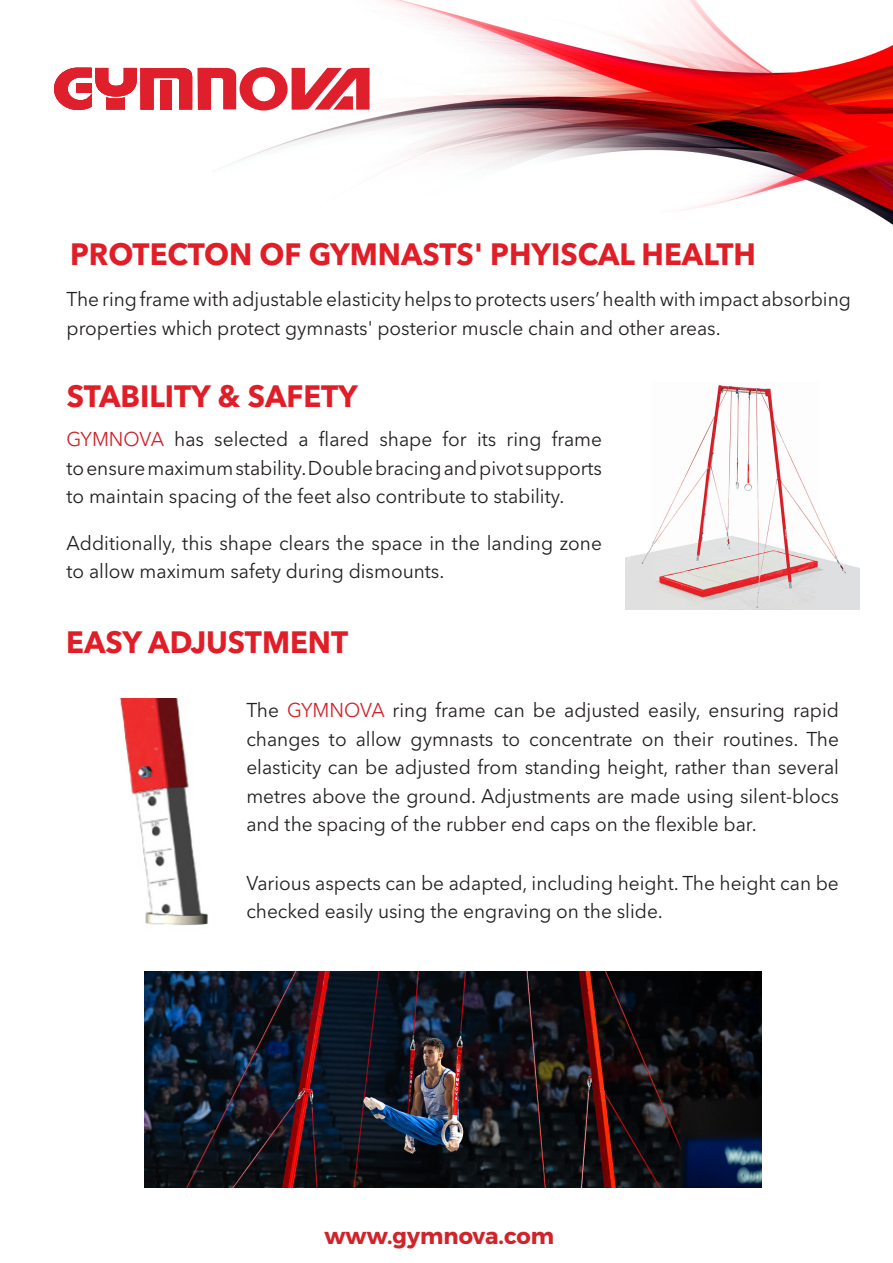
<style>
.page{position:relative;width:893px;height:1263px;background:#fff}
.page>*{position:absolute;margin:0;border:0;box-sizing:border-box;transform-origin:0 0}
.t1{font:700 30.6px "Avenir Next LT Pro";color:#e11e27;scale:.96 1}
.t2{font:700 22.5px "Montserrat";color:#d1232a}
.t3{font:19.95px/28.5px "Avenir Next LT Pro";color:#231f20;scale:.96 1}
.s1{color:#d1232a}
</style>
<div class="page">
<img style="left:119px;top:698px;width:89px;height:227px">
<img style="left:231px;top:0;width:662px;height:225px">
<svg style="left:54px;top:68px;width:138px;height:42px"></svg>
<svg style="left:198px;top:67px;width:172px;height:44px"></svg>
<img style="left:625px;top:385px;width:234px;height:225px">
<img style="left:145px;top:972px;width:616px;height:216px">
<p class="t1" style="left:70px;top:236px;width:716px">PROTECTON OF GYMNASTS' PHYISCAL HEALTH</p>
<p class="t3" style="left:67px;top:285px;width:818px">The ring frame with adjustable elasticity helps to protects users’ health with impact absorbing properties which protect gymnasts' posterior muscle chain and other areas.</p>
<p class="t1" style="left:67px;top:378px;width:304px">STABILITY &amp; SAFETY</p>
<p class="t3" style="left:67px;top:425px;width:559px;text-align:justify"><span class="s1">GYMNOVA</span> has selected a flared shape for its ring frame to ensure maximum stability. Double bracing and pivot supports to maintain spacing of the feet also contribute to stability.</p>
<p class="t3" style="left:67px;top:529px;width:559px">Additionally, this shape clears the space in the landing zone to allow maximum safety during dismounts.</p>
<p class="t1" style="left:66px;top:624px;width:295px">EASY ADJUSTMENT</p>
<p class="t3" style="left:246px;top:696px;width:619px;text-align:justify">The <span class="s1">GYMNOVA</span> ring frame can be adjusted easily, ensuring rapid changes to allow gymnasts to concentrate on their routines. The elasticity can be adjusted from standing height, rather than several metres above the ground. Adjustments are made using silent-blocs and the spacing of the rubber end caps on the flexible bar.</p>
<p class="t3" style="left:246px;top:868px;width:619px">Various aspects can be adapted, including height. The height can be checked easily using the engraving on the slide.</p>
<p class="t2" style="left:324px;top:1222px;width:231px">www.gymnova.com</p>
</div>
